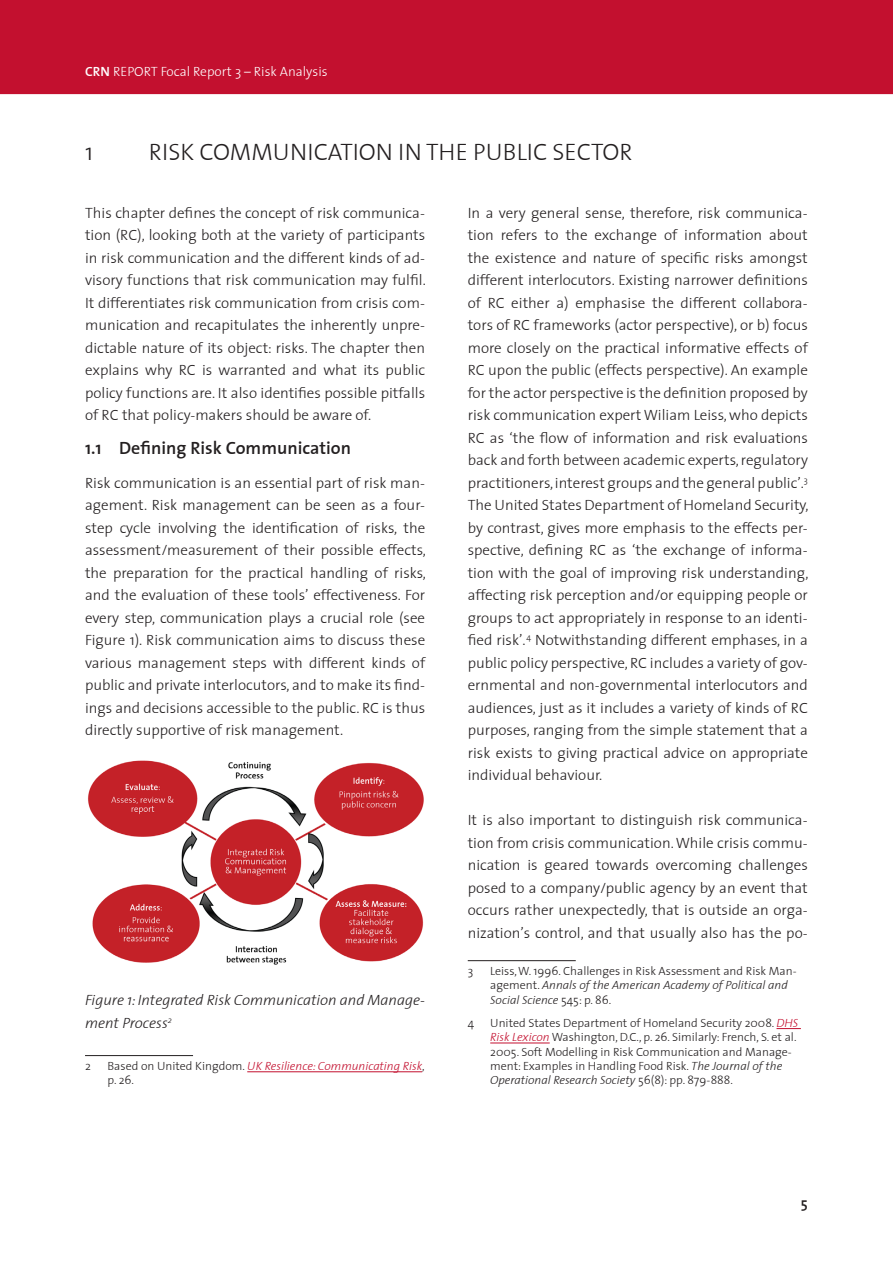
<style>
.page{position:relative;width:893px;height:1263px;background:#fff}
.page>*{position:absolute;margin:0;border:0;box-sizing:border-box;transform-origin:0 0}
._1_Hauptitel{font:300 24px "ETH";color:#231f20}
._1_Untertitel{font:600 18px "ETH";color:#231f20}
._2_Fliesstext{font:300 15px/22.5px "ETH";color:#231f20;text-align:justify}
.Legende{font:italic 300 15px/22.5px "ETH";color:#231f20}
.t1{font:600 15px "ETH";color:#231f20}
.t2{font:300 13.5px "ETH";color:#fff}
.Footnote_Text{font:300 12px/14.4px "ETH";color:#231f20}
.Footnote_Text-2{font:italic 300 12px/14.4px "ETH";color:#c3102f}
.s1{font-weight:600}
.s2{font-style:normal;color:#231f20}
.s3{font-style:italic}
.s4{font-style:italic;color:#c3102f}
</style>
<div class="page">
<div style="left:0;top:0;width:892px;height:94px;background:#c3102f"></div>
<hr style="left:468px;top:960px;width:108px;height:1px;background:#231f20">
<svg style="left:776px;top:1028px;width:25px;height:1px"></svg>
<hr style="left:490px;top:1043px;width:60px;height:1px;background:#c3102f">
<hr style="left:85px;top:1055px;width:108px;height:1px;background:#231f20">
<hr style="left:247px;top:1071px;width:175px;height:1px;background:#c3102f">
<img style="left:88px;top:760px;width:336px;height:205px">
<p class="t2" style="left:85px;top:60px;width:244px"><span class="s1">CRN</span> REPORT Focal Report 3 – Risk Analysis</p>
<p class="_1_Hauptitel" style="left:85px;top:132px;width:10px">1</p>
<p class="_1_Hauptitel" style="left:149px;top:132px;width:485px">RISK COMMUNICATION IN THE PUBLIC SECTOR</p>
<p class="_2_Fliesstext" style="left:85px;top:201px;width:342px">This chapter defines the concept of risk communica&shy;tion (RC), looking both at the variety of participants in risk communication and the different kinds of ad&shy;visory functions that risk communication may fulfil.<br>It differentiates risk communication from crisis com&shy;munication and recapitulates the inherently unpre&shy;dictable nature of its object: risks. The chapter then explains why RC is warranted and what its public policy functions are. It also identifies possible pitfalls of RC that policy-makers should be aware of.</p>
<p class="_1_Untertitel" style="left:85px;top:433px;width:267px">1.1 Defining Risk Communication</p>
<p class="_2_Fliesstext" style="left:85px;top:471px;width:342px">Risk communication is an essential part of risk man&shy;agement. Risk management can be seen as a four&shy;step cycle involving the identification of risks, the assessment/measurement of their possible effects, the preparation for the practical handling of risks, and the evaluation of these tools’ effectiveness. For every step, communication plays a crucial role (see Figure 1). Risk communication aims to discuss these various management steps with different kinds of public and private interlocutors, and to make its find&shy;ings and decisions accessible to the public. RC is thus directly supportive of risk management.</p>
<p class="Legende" style="left:85px;top:988px;width:341px">Figure 1: Integrated Risk Communication and Manage&shy;ment Process<sup>2</sup></p>
<p class="Footnote_Text" style="left:85px;top:1058px;width:7px">2</p>
<p class="Footnote_Text-2" style="left:108px;top:1058px;width:319px"><span class="s2">Based on United Kingdom.</span> UK Resilience: Communicating Risk<span class="s2">, p. 26.</span></p>
<p class="_2_Fliesstext" style="left:468px;top:201px;width:342px">In a very general sense, therefore, risk communica&shy;tion refers to the exchange of information about the existence and nature of specific risks amongst different interlocutors. Existing narrower definitions of RC either a) emphasise the different collabora&shy;tors of RC frameworks (actor perspective), or b) focus more closely on the practical informative effects of RC upon the public (effects perspective). An example for the actor perspective is the definition proposed by risk communication expert Wiliam Leiss, who depicts RC as ‘the flow of information and risk evaluations back and forth between academic experts,regulatory practitioners,interest groups and the general public’.<sup>3<br></sup>The United States Department of Homeland Security, by contrast, gives more emphasis to the effects per&shy;spective, defining RC as ‘the exchange of informa&shy;tion with the goal of improving risk understanding, affecting risk perception and/or equipping people or groups to act appropriately in response to an identi&shy;fied risk’.<sup>4</sup> Notwithstanding different emphases, in a public policy perspective, RC includes a variety of gov&shy;ernmental and non-governmental interlocutors and audiences, just as it includes a variety of kinds of RC purposes, ranging from the simple statement that a risk exists to giving practical advice on appropriate individual behaviour.</p>
<p class="_2_Fliesstext" style="left:468px;top:808px;width:342px">It is also important to distinguish risk communica&shy;tion from crisis communication.While crisis commu&shy;nication is geared towards overcoming challenges posed to a company/public agency by an event that occurs rather unexpectedly, that is outside an orga&shy;nization’s control, and that usually also has the po-</p>
<p class="Footnote_Text" style="left:468px;top:963px;width:7px">3</p>
<p class="Footnote_Text" style="left:490px;top:963px;width:308px">Leiss,W. 1996. Challenges in Risk Assessment and Risk Man&shy;agement. <span class="s3">Annals of the American Academy of Political and<br>Social Science</span> 545: p. 86.</p>
<p class="Footnote_Text" style="left:468px;top:1015px;width:8px">4</p>
<p class="Footnote_Text" style="left:490px;top:1015px;width:309px">United States Department of Homeland Security 2008. <span class="s4">DHS Risk Lexicon</span> Washington, D.C., p. 26. Similarly: French, S. et al.<br>2005. Soft Modelling in Risk Communication and Manage&shy;ment: Examples in Handling Food Risk. <span class="s3">The Journal of the Operational Research Society</span> 56(8): pp. 879-888.</p>
<p class="t1" style="left:801px;top:1190px;width:8px">5</p>
</div>
